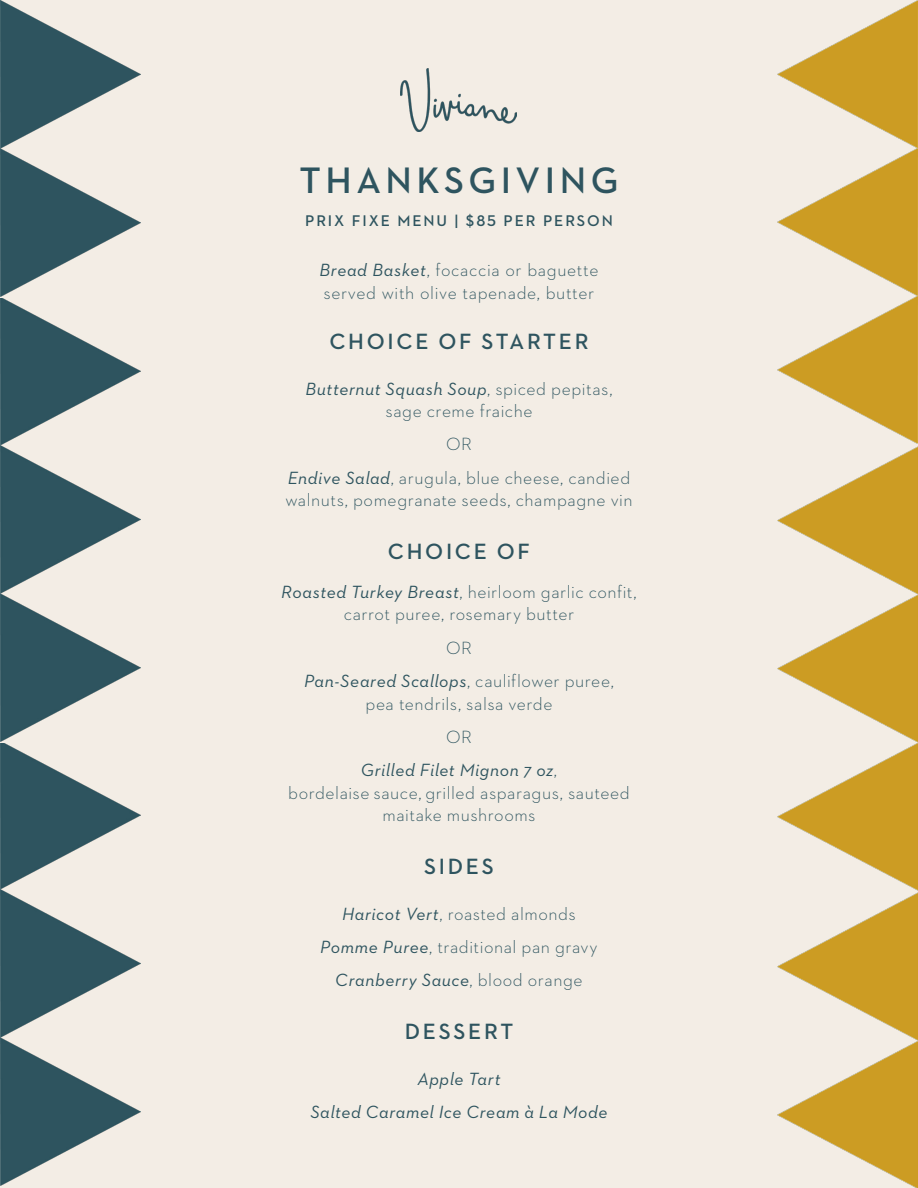
<style>
.page{position:relative;width:918px;height:1188px;background:#f3ede5}
.page>*{position:absolute;margin:0;border:0;box-sizing:border-box;transform-origin:0 0}
.t1{font:600 37.5px "Neutraface 2 Text";letter-spacing:.12em;color:#2e545f}
.t2{font:600 22.5px "Neutraface 2 Text";letter-spacing:.12em;color:#2e545f}
.Beverage_Style{font:300 18px/22.5px "Neutraface 2 Text";letter-spacing:.03em;color:#2e545f;text-align:center}
.t3{font:italic 18px "Neutraface 2 Text";letter-spacing:.03em;color:#2e545f}
.t4{font:600 15.75px "Neutraface 2 Text";letter-spacing:.12em;color:#2e545f}
.s1{font-weight:400;font-style:italic}
.s2{font-weight:300;font-style:normal}
</style>
<div class="page">
<img style="left:778px;top:0;width:140px;height:444px">
<img style="left:778px;top:446px;width:140px;height:444px">
<img style="left:778px;top:893px;width:140px;height:295px">
<img style="left:0;top:743px;width:140px;height:443px">
<img style="left:0;top:299px;width:140px;height:442px">
<img style="left:0;top:0;width:140px;height:297px">
<img style="left:400px;top:68px;width:116px;height:63px">
<p class="t1" style="left:299px;top:157px;width:321px">THANKSGIVING</p>
<p class="t4" style="left:305px;top:211px;width:309px">PRIX FIXE MENU | $85 PER PERSON</p>
<p class="Beverage_Style" style="left:319px;top:259px;width:281px"><span class="s1">Bread Basket</span>, focaccia or baguette</p>
<p class="Beverage_Style" style="left:324px;top:281px;width:272px">served with olive tapenade, butter</p>
<p class="t2" style="left:329px;top:327px;width:261px">CHOICE OF STARTER</p>
<p class="Beverage_Style" style="left:305px;top:377px;width:309px"><span class="s1">Butternut Squash Soup</span>, spiced pepitas, sage creme fraiche</p>
<p class="Beverage_Style" style="left:446px;top:433px;width:27px">OR</p>
<p class="Beverage_Style" style="left:285px;top:466px;width:349px;text-align:left"><span class="s1">Endive Salad</span>, arugula, blue cheese, candied walnuts, pomegranate seeds, champagne vin</p>
<p class="t2" style="left:388px;top:537px;width:144px">CHOICE OF</p>
<p class="Beverage_Style" style="left:281px;top:580px;width:357px"><span class="s1">Roasted Turkey Breast</span>, heirloom garlic confit, carrot puree, rosemary butter</p>
<p class="Beverage_Style" style="left:446px;top:636px;width:27px">OR</p>
<p class="Beverage_Style" style="left:304px;top:670px;width:311px"><span class="s1">Pan-Seared Scallops</span>, cauliflower puree, pea tendrils, salsa verde</p>
<p class="Beverage_Style" style="left:446px;top:725px;width:27px">OR</p>
<p class="Beverage_Style" style="left:288px;top:759px;width:343px"><span class="s1">Grilled Filet Mignon 7 oz</span>,<br>bordelaise sauce, grilled asparagus, sauteed maitake mushrooms</p>
<p class="t2" style="left:424px;top:852px;width:71px">SIDES</p>
<p class="Beverage_Style" style="left:342px;top:902px;width:235px"><span class="s1">Haricot Vert</span>, roasted almonds</p>
<p class="Beverage_Style" style="left:320px;top:935px;width:279px"><span class="s1">Pomme Puree</span>, traditional pan gravy</p>
<p class="t3" style="left:335px;top:969px;width:249px">Cranberry Sauce<span class="s2">, blood orange</span></p>
<p class="t2" style="left:405px;top:1017px;width:110px">DESSERT</p>
<p class="t3" style="left:417px;top:1067px;width:85px">Apple Tart</p>
<p class="t3" style="left:310px;top:1101px;width:299px">Salted Caramel Ice Cream à La Mode</p>
</div>
